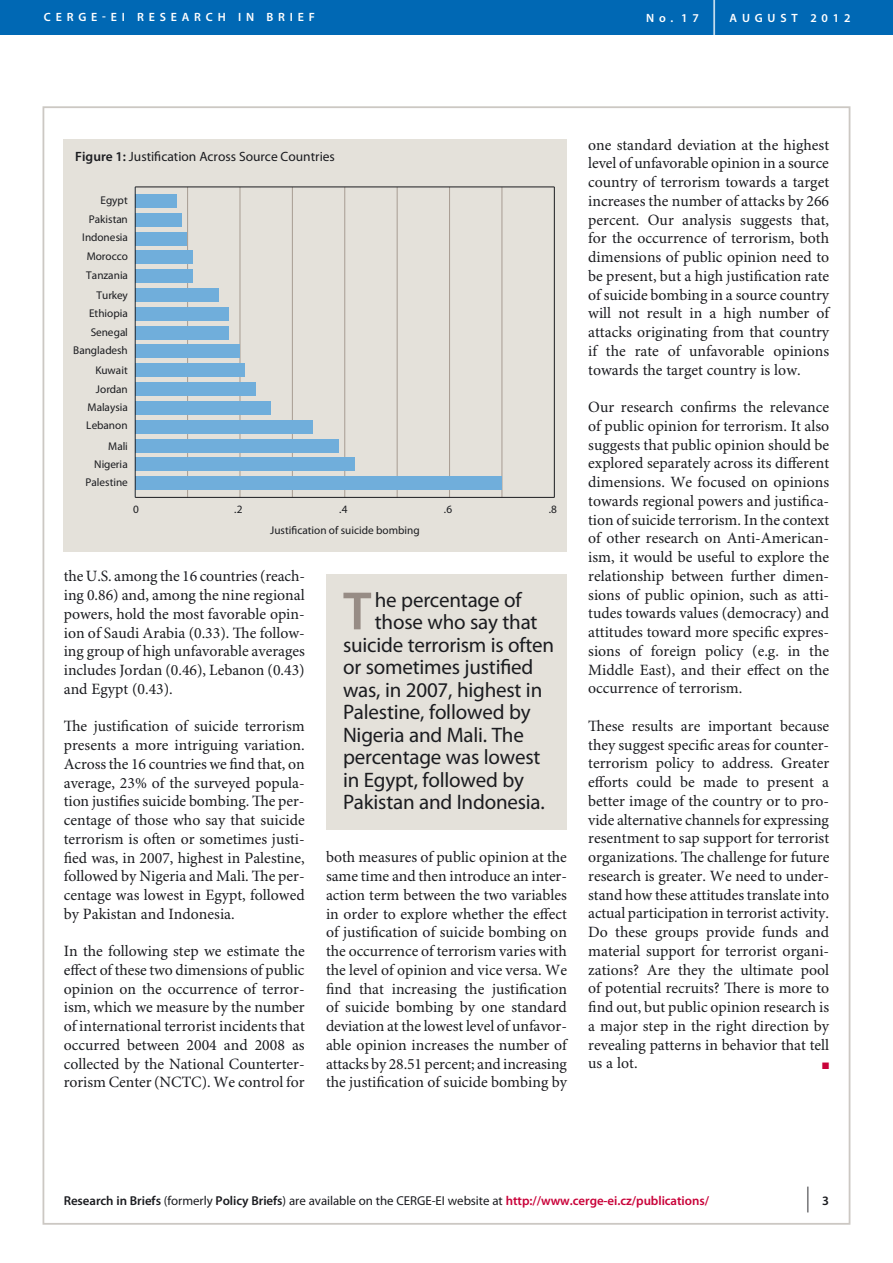
<style>
.page{position:relative;width:893px;height:1263px;background:#fff}
.page>*{position:absolute;margin:0;border:0;box-sizing:border-box;transform-origin:0 0}
.t1{font:300 60px "Myriad Pro";color:#fff;scale:.5 1}
.t2{font:600 54.45px "Myriad Pro";color:#978c85}
.t3{font:25.8px "Myriad Pro";color:#1b1c20;scale:.5 1}
.t4{font:21px "Myriad Pro";letter-spacing:-.01em;color:#1b1c20}
.t5{font:15.75px/18.8px "Minion Pro";color:#1b1c20;text-align:justify}
.t6{font:13.5px "Myriad Pro";color:#1b1c20}
.t7{font:12.9px "Myriad Pro";letter-spacing:-.005em;color:#1b1c20}
.t8{font:600 12px "Myriad Pro";letter-spacing:.4em;color:#fff}
.t9{font:11.25px "Myriad Pro";color:#1b1c20}
.t10{font:9.3px "Zapf Dingbats";color:#c90239}
.s1{font-weight:600}
.s2{font-weight:600;color:#c90239}
.s3{font-weight:600;font-size:12.9px}
</style>
<div class="page">
<div style="left:43px;top:106px;width:807px;height:1119px;background:#fff;border:2px solid #ccc8c3"></div>
<div style="left:0;top:0;width:893px;height:34px;background:#0068b4"></div>
<div style="left:64px;top:140px;width:503px;height:412px;background:#e4e1da"></div>
<hr style="left:240px;top:187px;width:1px;height:310px;background:#a79c92">
<hr style="left:344px;top:187px;width:1px;height:310px;background:#a79c92">
<hr style="left:449px;top:187px;width:1px;height:310px;background:#a79c92">
<hr style="left:292px;top:187px;width:1px;height:310px;background:#a79c92">
<hr style="left:187px;top:187px;width:1px;height:310px;background:#a79c92">
<hr style="left:397px;top:187px;width:1px;height:310px;background:#a79c92">
<hr style="left:501px;top:187px;width:1px;height:310px;background:#a79c92">
<hr style="left:554px;top:187px;width:1px;height:310px;background:#1b1c20">
<hr style="left:134px;top:187px;width:2px;height:310px;background:#eaf3f2">
<div style="left:135px;top:476px;width:366px;height:14px;background:#70aedb"></div>
<div style="left:135px;top:458px;width:220px;height:13px;background:#70aedb"></div>
<div style="left:135px;top:439px;width:204px;height:13px;background:#70aedb"></div>
<div style="left:135px;top:420px;width:178px;height:13px;background:#70aedb"></div>
<div style="left:135px;top:401px;width:136px;height:14px;background:#70aedb"></div>
<div style="left:135px;top:382px;width:120px;height:14px;background:#70aedb"></div>
<div style="left:135px;top:363px;width:110px;height:14px;background:#70aedb"></div>
<div style="left:135px;top:345px;width:104px;height:13px;background:#70aedb"></div>
<div style="left:135px;top:326px;width:94px;height:14px;background:#70aedb"></div>
<div style="left:135px;top:307px;width:94px;height:14px;background:#70aedb"></div>
<div style="left:135px;top:288px;width:84px;height:14px;background:#70aedb"></div>
<div style="left:135px;top:269px;width:57px;height:14px;background:#70aedb"></div>
<div style="left:135px;top:250px;width:57px;height:14px;background:#70aedb"></div>
<div style="left:135px;top:232px;width:52px;height:13px;background:#70aedb"></div>
<div style="left:135px;top:213px;width:47px;height:14px;background:#70aedb"></div>
<div style="left:135px;top:194px;width:42px;height:14px;background:#70aedb"></div>
<hr style="left:135px;top:497px;width:419px;height:1px;background:#1b1c20">
<hr style="left:135px;top:186px;width:419px;height:1px;background:#1b1c20">
<hr style="left:135px;top:187px;width:1px;height:310px;background:#1b1c20">
<div style="left:326px;top:574px;width:241px;height:255px;background:#e4e1da"></div>
<p class="t8" style="left:44px;top:11px;width:150px">Cer ge-EI Researc</p>
<p class="t8" style="left:218px;top:11px;width:29px">h in</p>
<p class="t8" style="left:267px;top:11px;width:10px">bri</p>
<p class="t8" style="left:298px;top:11px;width:19px">e f</p>
<p class="t8" style="left:646px;top:11px;width:54px">No. 17</p>
<h1 class="t1" style="left:711px;top:-31px;width:14px">|</h1>
<p class="t8" style="left:730px;top:11px;width:122px">a ugust 2012</p>
<p class="t6" style="left:75px;top:150px;width:261px"><span class="s1">Figure 1:</span> Justification Across Source Countries</p>
<p class="t9" style="left:101px;top:194px;width:29px">Egypt</p>
<p class="t9" style="left:89px;top:213px;width:40px">Pakistan</p>
<p class="t9" style="left:82px;top:231px;width:47px">Indonesia</p>
<p class="t9" style="left:87px;top:250px;width:43px">Morocco</p>
<p class="t9" style="left:86px;top:269px;width:43px">Tanzania</p>
<p class="t9" style="left:96px;top:289px;width:33px">Turkey</p>
<p class="t9" style="left:89px;top:307px;width:40px">Ethiopia</p>
<p class="t9" style="left:91px;top:326px;width:39px">Senegal</p>
<p class="t9" style="left:73px;top:344px;width:56px">Bangladesh</p>
<p class="t9" style="left:95px;top:364px;width:34px">Kuwait</p>
<p class="t9" style="left:96px;top:383px;width:33px">Jordan</p>
<p class="t9" style="left:88px;top:401px;width:42px">Malaysia</p>
<p class="t9" style="left:86px;top:419px;width:43px">Lebanon</p>
<p class="t9" style="left:108px;top:440px;width:21px">Mali</p>
<p class="t9" style="left:94px;top:458px;width:35px">Nigeria</p>
<p class="t9" style="left:86px;top:476px;width:44px">Palestine</p>
<p class="t9" style="left:133px;top:503px;width:7px">0</p>
<p class="t9" style="left:234px;top:503px;width:10px">.2</p>
<p class="t9" style="left:339px;top:503px;width:10px">.4</p>
<p class="t9" style="left:444px;top:503px;width:10px">.6</p>
<p class="t9" style="left:549px;top:503px;width:10px">.8</p>
<p class="t9" style="left:270px;top:524px;width:151px">Justification of suicide bombing</p>
<p class="t5" style="left:64px;top:567px;width:243px">the U.S. among the 16 countries (reach&shy;ing 0.86) and, among the nine regional powers, hold the most favorable opin&shy;ion of Saudi Arabia (0.33). The follow&shy;ing group of high unfavorable averages includes Jordan (0.46), Lebanon (0.43) and Egypt (0.43).</p>
<p class="t5" style="left:64px;top:717px;width:242px">The justification of suicide terrorism presents a more intriguing variation.<br>Across the 16 countries we find that, on average, 23% of the surveyed popula&shy;tion justifies suicide bombing. The per&shy;centage of those who say that suicide terrorism is often or sometimes justi&shy;fied was, in 2007, highest in Palestine, followed by Nigeria and Mali. The per&shy;centage was lowest in Egypt, followed by Pakistan and Indonesia.</p>
<p class="t5" style="left:64px;top:942px;width:243px">In the following step we estimate the effect of these two dimensions of public opinion on the occurrence of terror&shy;ism, which we measure by the number of international terrorist incidents that occurred between 2004 and 2008 as collected by the National Counterter&shy;rorism Center (NCTC). We control for</p>
<h2 class="t2" style="left:343px;top:581px;width:29px">T</h2>
<h3 class="t4" style="left:375px;top:588px;width:148px">he percentage of</h3>
<h3 class="t4" style="left:375px;top:611px;width:164px">those who say that</h3>
<h3 class="t4" style="left:343px;top:633px;width:213px">suicide terrorism is often</h3>
<h3 class="t4" style="left:343px;top:656px;width:192px">or sometimes justified</h3>
<h3 class="t4" style="left:343px;top:678px;width:201px">was, in 2007, highest in</h3>
<h3 class="t4" style="left:343px;top:701px;width:189px">Palestine, followed by</h3>
<h3 class="t4" style="left:343px;top:723px;width:182px">Nigeria and Mali. The</h3>
<h3 class="t4" style="left:343px;top:746px;width:199px">percentage was lowest</h3>
<h3 class="t4" style="left:343px;top:768px;width:183px">in Egypt, followed by</h3>
<h3 class="t4" style="left:343px;top:791px;width:203px">Pakistan and Indonesia.</h3>
<p class="t5" style="left:326px;top:849px;width:242px">both measures of public opinion at the same time and then introduce an inter&shy;action term between the two variables in order to explore whether the effect of justification of suicide bombing on the occurrence of terrorism varies with the level of opinion and vice versa. We find that increasing the justification of suicide bombing by one standard deviation at the lowest level of unfavor&shy;able opinion increases the number of attacks by 28.51 percent; and increasing the justification of suicide bombing by</p>
<p class="t5" style="left:588px;top:136px;width:242px">one standard deviation at the highest level of unfavorable opinion in a source country of terrorism towards a target increases the number of attacks by 266 percent. Our analysis suggests that, for the occurrence of terrorism, both dimensions of public opinion need to be present, but a high justification rate of suicide bombing in a source country will not result in a high number of attacks originating from that country if the rate of unfavorable opinions towards the target country is low.</p>
<p class="t5" style="left:588px;top:398px;width:243px">Our research confirms the relevance of public opinion for terrorism. It also suggests that public opinion should be explored separately across its different dimensions. We focused on opinions towards regional powers and justifica&shy;tion of suicide terrorism. In the context of other research on Anti-American&shy;ism, it would be useful to explore the relationship between further dimen&shy;sions of public opinion, such as atti&shy;tudes towards values (democracy) and attitudes toward more specific expres&shy;sions of foreign policy (e.g. in the Middle East), and their effect on the occurrence of terrorism.</p>
<p class="t5" style="left:588px;top:717px;width:243px">These results are important because they suggest specific areas for counter&shy;terrorism policy to address. Greater efforts could be made to present a better image of the country or to pro&shy;vide alternative channels for expressing resentment to sap support for terrorist organizations. The challenge for future research is greater. We need to under&shy;stand how these attitudes translate into actual participation in terrorist activity.<br>Do these groups provide funds and material support for terrorist organi&shy;zations? Are they the ultimate pool of potential recruits? There is more to find out, but public opinion research is a major step in the right direction by revealing patterns in behavior that tell us a lot.</p>
<p class="t10" style="left:822px;top:1061px;width:9px">■</p>
<p class="t7" style="left:64px;top:1193px;width:647px"><span class="s1">Research in Briefs</span> (formerly <span class="s1">Policy Briefs</span>) are available on the CERGE-EI website at <span class="s2">http://www.cerge-ei.cz/publications/</span></p>
<h3 class="t3" style="left:806px;top:1183px;width:47px">| <span class="s3">3</span></h3>
</div>
